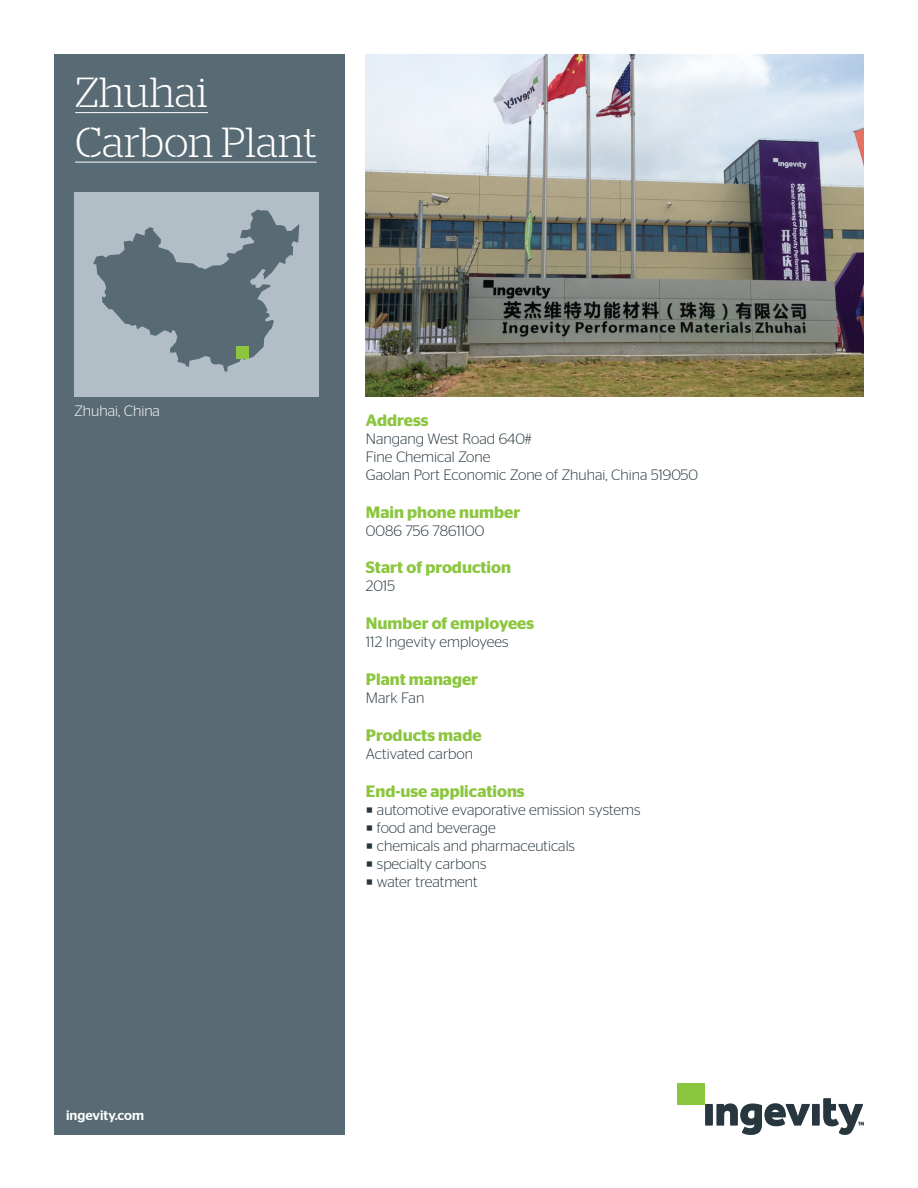
<style>
.page{position:relative;width:918px;height:1188px;background:#fff}
.page>*{position:absolute;margin:0;border:0;box-sizing:border-box;transform-origin:0 0}
.t1{font:300 42px/49.5px "Stag Stencil";color:#fff}
.t2{font:600 16.5px "Stag Sans";color:#8bc63e}
.t3{font:300 15px/18px "Stag Sans";color:#28373f}
.t4{font:300 15px "Stag Sans";color:#fff}
.t5{font:500 13.5px "Stag Sans";color:#fff}
</style>
<div class="page">
<div style="left:678px;top:1084px;width:27px;height:21px;background:#8bc63e"></div>
<div style="left:54px;top:54px;width:290px;height:1081px;background:#586a73"></div>
<div style="left:678px;top:1083px;width:27px;height:21px;background:#8bc63e"></div>
<svg style="left:705px;top:1098px;width:159px;height:37px"></svg>
<div style="left:74px;top:192px;width:245px;height:205px;background:#b2bec5"></div>
<svg style="left:93px;top:209px;width:206px;height:163px"></svg>
<div style="left:236px;top:346px;width:12px;height:13px;background:#8bc63e"></div>
<img style="left:366px;top:54px;width:498px;height:343px">
<hr style="left:75px;top:112px;width:133px;height:1px;background:#fff">
<hr style="left:75px;top:162px;width:242px;height:1px;background:#fff">
<h1 class="t1" style="left:75px;top:67px;width:243px">Zhuhai<br>Carbon Plant</h1>
<p class="t4" style="left:74px;top:402px;width:87px">Zhuhai, China</p>
<p class="t5" style="left:66px;top:1108px;width:80px">ingevity.com</p>
<p class="t2" style="left:366px;top:411px;width:64px">Address</p>
<p class="t3" style="left:366px;top:429px;width:334px">Nangang West Road 640#<br>Fine Chemical Zone<br>Gaolan Port Economic Zone of Zhuhai, China 519050</p>
<p class="t2" style="left:366px;top:502px;width:156px">Main phone number</p>
<p class="t3" style="left:366px;top:521px;width:120px">0086 756 7861100</p>
<p class="t2" style="left:366px;top:558px;width:147px">Start of production</p>
<p class="t3" style="left:366px;top:577px;width:31px">2015</p>
<p class="t2" style="left:366px;top:614px;width:170px">Number of employees</p>
<p class="t3" style="left:366px;top:633px;width:144px">112 Ingevity employees</p>
<p class="t2" style="left:366px;top:670px;width:114px">Plant manager</p>
<p class="t3" style="left:366px;top:689px;width:60px">Mark Fan</p>
<p class="t2" style="left:366px;top:726px;width:117px">Products made</p>
<p class="t3" style="left:366px;top:744px;width:109px">Activated carbon</p>
<p class="t2" style="left:366px;top:781px;width:160px">End-use applications</p>
<p class="t3" style="left:366px;top:800px;width:276px">○ automotive evaporative emission systems</p>
<p class="t3" style="left:366px;top:818px;width:131px">○ food and beverage</p>
<p class="t3" style="left:366px;top:836px;width:211px">○ chemicals and pharmaceuticals</p>
<p class="t3" style="left:366px;top:854px;width:122px">○ specialty carbons</p>
<p class="t3" style="left:366px;top:872px;width:113px">○ water treatment</p>
</div>
